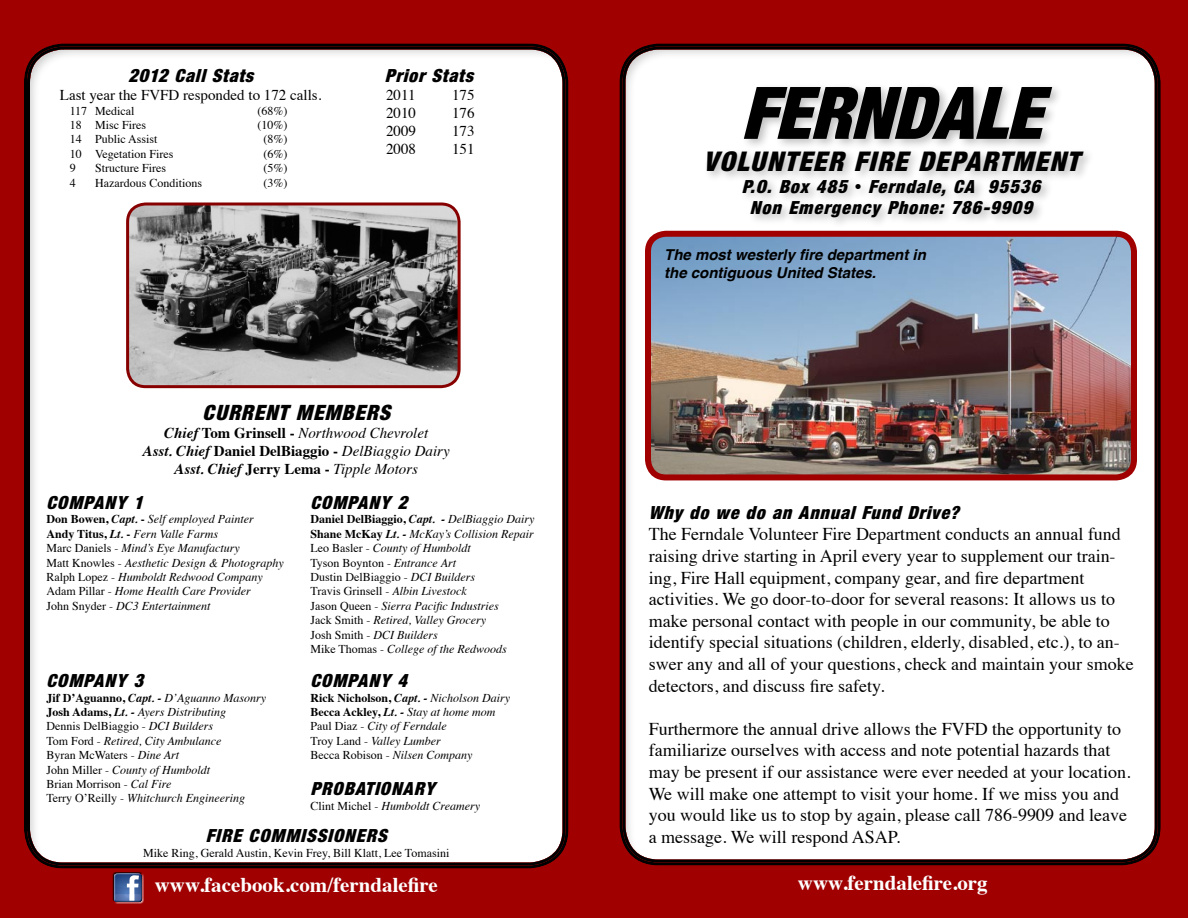
<style>
.page{position:relative;width:1188px;height:918px;background:#a00000}
.page>*{position:absolute;margin:0;border:0;box-sizing:border-box;transform-origin:0 0}
.t1{font:72px "Harvest Ital";color:#000}
.t2{font:27px "Harvest Ital";letter-spacing:.06em;color:#000}
.t3{font:700 21px "Times";color:#fff}
.t4{font:21px "Harvest Ital";letter-spacing:.05em;color:#000}
.t5{font:18px/21.6px "Times";color:#000}
.t6{font:18px/21.6px "Harvest Ital";letter-spacing:.06em;color:#000;text-align:center}
.t7{font:italic 15px/18px "Times";color:#000;text-align:center}
.t8{font:15px "Times";color:#000}
.t9{font:italic 700 15px/18px "Helvetica";color:#000}
.t10{font:italic 12px/14.4px "Times";color:#000}
.t11{font:12px "Times";color:#000}
.s1{font-weight:700}
.s2{font-weight:700;font-style:normal}
.s3{font-style:normal}
</style>
<div class="page">
<div style="left:616px;top:33px;width:545px;height:834px;background:#000;opacity:.21"></div>
<img style="left:648px;top:234px;width:486px;height:243px">
<div style="left:645px;top:231px;width:492px;height:249px;border:6px solid #a00000;border-radius:18px"></div>
<div style="left:21px;top:30px;width:549px;height:840px;background:#000;opacity:.21"></div>
<div style="left:703px;top:82px;width:392px;height:147px;background:#000;opacity:.25"></div>
<div style="left:112px;top:872px;width:30px;height:29px;background:#fff;opacity:.75"></div>
<div style="left:113px;top:873px;width:31px;height:31px;background:#000;opacity:.75"></div>
<img style="left:128px;top:204px;width:331px;height:183px">
<div style="left:126px;top:202px;width:335px;height:186px;border:3px solid #870000;border-radius:18px"></div>
<h3 class="t6" style="left:128px;top:65px;width:127px">2012 Call Stats</h3>
<p class="t8" style="left:60px;top:81px;width:263px">Last year the FVFD responded to 172 calls.</p>
<p class="t11" style="left:70px;top:99px;width:66px">117 Medical</p>
<p class="t11" style="left:257px;top:99px;width:31px">(68%)</p>
<p class="t11" style="left:70px;top:114px;width:78px">18 Misc Fires</p>
<p class="t11" style="left:257px;top:114px;width:31px">(10%)</p>
<p class="t11" style="left:70px;top:128px;width:89px">14 Public Assist</p>
<p class="t11" style="left:263px;top:128px;width:25px">(8%)</p>
<p class="t11" style="left:70px;top:142px;width:105px">10 Vegetation Fires</p>
<p class="t11" style="left:263px;top:142px;width:25px">(6%)</p>
<p class="t11" style="left:70px;top:157px;width:7px">9</p>
<p class="t11" style="left:95px;top:157px;width:72px">Structure Fires</p>
<p class="t11" style="left:263px;top:157px;width:25px">(5%)</p>
<p class="t11" style="left:70px;top:171px;width:7px">4</p>
<p class="t11" style="left:95px;top:171px;width:108px">Hazardous Conditions</p>
<p class="t11" style="left:263px;top:171px;width:25px">(3%)</p>
<h3 class="t6" style="left:385px;top:65px;width:89px">Prior Stats</h3>
<p class="t8" style="left:386px;top:81px;width:31px">2011</p>
<p class="t8" style="left:452px;top:81px;width:24px">175</p>
<p class="t8" style="left:386px;top:99px;width:31px">2010</p>
<p class="t8" style="left:452px;top:99px;width:24px">176</p>
<p class="t8" style="left:386px;top:117px;width:31px">2009</p>
<p class="t8" style="left:452px;top:117px;width:24px">173</p>
<p class="t8" style="left:386px;top:135px;width:31px">2008</p>
<p class="t8" style="left:452px;top:135px;width:24px">151</p>
<h3 class="t4" style="left:203px;top:403px;width:189px">CURRENT MEMBERS</h3>
<p class="t7" style="left:143px;top:423px;width:309px"><span class="s1">Chief</span> <span class="s2">Tom Grinsell -</span> Northwood Chevrolet<br><span class="s1">Asst. Chief</span> <span class="s2">Daniel DelBiaggio -</span> DelBiaggio Dairy<br><span class="s1">Asst. Chief</span> <span class="s2">Jerry Lema -</span> Tipple Motors</p>
<h3 class="t6" style="left:46px;top:492px;width:98px">COMPANY 1</h3>
<p class="t10" style="left:46px;top:511px;width:239px"><span class="s2">Don Bowen,</span> <span class="s1">Capt.</span> <span class="s2">-</span> Self employed Painter <span class="s2">Andy Titus,</span> <span class="s1">Lt.</span> <span class="s2">-</span> Fern Valle Farms<br><span class="s3">Marc Daniels -</span> Mind’s Eye Manufactury<br><span class="s3">Matt Knowles -</span> Aesthetic Design &amp; Photography <span class="s3">Ralph Lopez -</span> Humboldt Redwood Company <span class="s3">Adam Pillar -</span> Home Health Care Provider<br><span class="s3">John Snyder -</span> DC3 Entertainment</p>
<h3 class="t6" style="left:46px;top:671px;width:98px">COMPANY 3</h3>
<p class="t10" style="left:46px;top:690px;width:221px"><span class="s2">Jif D’Aguanno,</span> <span class="s1">Capt. -</span> D’Aguanno Masonry <span class="s2">Josh Adams,</span> <span class="s1">Lt. -</span> Ayers Distributing<br><span class="s3">Dennis DelBiaggio -</span> DCI Builders<br><span class="s3">Tom Ford -</span> Retired, City Ambulance<br><span class="s3">Byran McWaters -</span> Dine Art<br><span class="s3">John Miller -</span> County of Humboldt<br><span class="s3">Brian Morrison -</span> Cal Fire<br><span class="s3">Terry O’Reilly -</span> Whitchurch Engineering</p>
<h3 class="t6" style="left:310px;top:492px;width:98px">COMPANY 2</h3>
<p class="t10" style="left:310px;top:511px;width:225px"><span class="s2">Daniel DelBiaggio,</span> <span class="s1">Capt. -</span> DelBiaggio Dairy <span class="s2">Shane McKay</span> <span class="s1">Lt. -</span> McKay’s Collision Repair <span class="s3">Leo Basler -</span> County of Humboldt<br><span class="s3">Tyson Boynton -</span> Entrance Art<br><span class="s3">Dustin DelBiaggio -</span> DCI Builders<br><span class="s3">Travis Grinsell -</span> Albin Livestock<br><span class="s3">Jason Queen -</span> Sierra Pacific Industries<br><span class="s3">Jack Smith -</span> Retired, Valley Grocery<br><span class="s3">Josh Smith -</span> DCI Builders<br><span class="s3">Mike Thomas -</span> College of the Redwoods</p>
<h3 class="t6" style="left:310px;top:671px;width:98px">COMPANY 4</h3>
<p class="t10" style="left:310px;top:690px;width:201px"><span class="s2">Rick Nicholson,</span> <span class="s1">Capt. -</span> Nicholson Dairy<br><span class="s2">Becca Ackley,</span> <span class="s1">Lt. -</span> Stay at home mom<br><span class="s3">Paul Diaz -</span> City of Ferndale<br><span class="s3">Troy Land -</span> Valley Lumber<br><span class="s3">Becca Robison -</span> Nilsen Company</p>
<h3 class="t6" style="left:310px;top:779px;width:126px">PROBATIONARY</h3>
<p class="t10" style="left:310px;top:798px;width:171px"><span class="s3">Clint Michel -</span> Humboldt Creamery</p>
<h3 class="t6" style="left:206px;top:826px;width:182px">FIRE COMMISSIONERS</h3>
<p class="t11" style="left:143px;top:842px;width:308px">Mike Ring, Gerald Austin, Kevin Frey, Bill Klatt, Lee Tomasini</p>
<h1 class="t1" style="left:741px;top:78px;width:302px">FERNDALE</h1>
<h2 class="t2" style="left:703px;top:149px;width:377px">VOLUNTEER FIRE DEPARTMENT</h2>
<h3 class="t6" style="left:742px;top:176px;width:300px">P.O. Box 485 • Ferndale, CA 95536<br>Non Emergency Phone: 786-9909</h3>
<p class="t9" style="left:664px;top:246px;width:263px">The most westerly fire department in the contiguous United States.</p>
<h3 class="t6" style="left:649px;top:502px;width:311px">Why do we do an Annual Fund Drive?</h3>
<p class="t5" style="left:649px;top:522px;width:486px">The Ferndale Volunteer Fire Department conducts an annual fund raising drive starting in April every year to supplement our train&shy;ing, Fire Hall equipment, company gear, and fire department activities. We go door-to-door for several reasons: It allows us to make personal contact with people in our community, be able to identify special situations (children, elderly, disabled, etc.), to an&shy;swer any and all of your questions, check and maintain your smoke detectors, and discuss fire safety.</p>
<p class="t5" style="left:649px;top:716px;width:483px">Furthermore the annual drive allows the FVFD the opportunity to familiarize ourselves with access and note potential hazards that may be present if our assistance were ever needed at your location.<br>We will make one attempt to visit your home. If we miss you and you would like us to stop by again, please call 786-9909 and leave a message. We will respond ASAP.</p>
<h3 class="t3" style="left:155px;top:865px;width:285px">www.facebook.com/ferndalefire</h3>
<h3 class="t3" style="left:798px;top:863px;width:191px">www.ferndalefire.org</h3>
</div>
